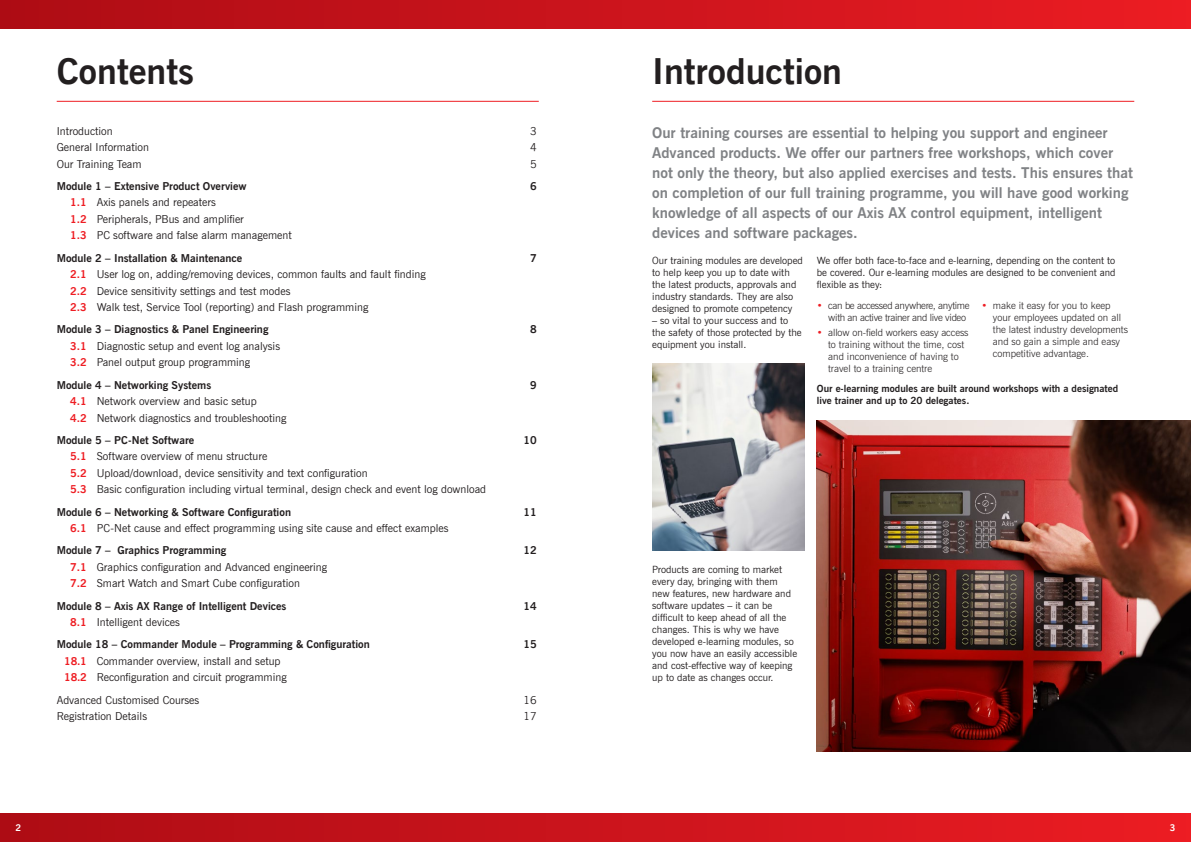
<style>
.page{position:relative;width:1191px;height:842px;background:#fff}
.page>*{position:absolute;margin:0;border:0;box-sizing:border-box;transform-origin:0 0}
.t1{font:700 36px "News Gothic BT";color:#231f20}
.t2{font:700 15px/20px "News Gothic BT";color:#808285}
.t3{font:11px "News Gothic BT";color:#231f20}
.t4{font:700 11px "News Gothic BT";color:#231f20}
.t5{font:10px/12px "News Gothic BT";color:#231f20}
.t6{font:300 10px/12px "News Gothic BT";color:#231f20}
.t7{font:700 10px/12px "News Gothic BT";color:#231f20}
.t8{font:300 10px/12px "News Gothic BT";letter-spacing:-.03em;color:#231f20}
.t9{font:700 9.4px "News Gothic BT";color:#fff}
.s1{font-weight:700;color:#ee1d23}
.s2{color:#ee1d23}
</style>
<div class="page">
<hr style="left:652px;top:101px;width:482px;height:1px;background:#ee1d23">
<hr style="left:57px;top:101px;width:482px;height:1px;background:#ee1d23">
<div style="left:0;top:814px;width:1191px;height:28px;background:linear-gradient(to right,#ad0c14,#eb1c23)"></div>
<img style="left:817px;top:420px;width:374px;height:332px">
<div style="left:0;top:0;width:1191px;height:28px;background:linear-gradient(to right,#ad0c14,#eb1c23)"></div>
<img style="left:652px;top:363px;width:153px;height:187px">
<p class="t1" style="left:57px;top:49px;width:139px">Contents</p>
<p class="t3" style="left:57px;top:124px;width:57px">Introduction</p>
<p class="t3" style="left:530px;top:124px;width:8px">3</p>
<p class="t3" style="left:57px;top:141px;width:94px">General Information</p>
<p class="t3" style="left:530px;top:141px;width:8px">4</p>
<p class="t3" style="left:57px;top:157px;width:86px">Our Training Team</p>
<p class="t3" style="left:530px;top:157px;width:8px">5</p>
<p class="t4" style="left:57px;top:179px;width:191px">Module 1 – Extensive Product Overview</p>
<p class="t4" style="left:530px;top:179px;width:8px">6</p>
<p class="t3" style="left:70px;top:196px;width:147px"><span class="s1">1.1</span> Axis panels and repeaters</p>
<p class="t3" style="left:70px;top:212px;width:175px"><span class="s1">1.2</span> Peripherals, PBus and amplifier</p>
<p class="t3" style="left:70px;top:229px;width:223px"><span class="s1">1.3</span> PC software and false alarm management</p>
<p class="t4" style="left:57px;top:251px;width:187px">Module 2 – Installation &amp; Maintenance</p>
<p class="t4" style="left:530px;top:251px;width:8px">7</p>
<p class="t3" style="left:70px;top:268px;width:357px"><span class="s1">2.1</span> User log on, adding/removing devices, common faults and fault finding</p>
<p class="t3" style="left:70px;top:284px;width:222px"><span class="s1">2.2</span> Device sensitivity settings and test modes</p>
<p class="t3" style="left:70px;top:301px;width:300px"><span class="s1">2.3</span> Walk test, Service Tool (reporting) and Flash programming</p>
<p class="t4" style="left:57px;top:323px;width:213px">Module 3 – Diagnostics &amp; Panel Engineering</p>
<p class="t4" style="left:530px;top:323px;width:8px">8</p>
<p class="t3" style="left:70px;top:339px;width:211px"><span class="s1">3.1</span> Diagnostic setup and event log analysis</p>
<p class="t3" style="left:70px;top:356px;width:182px"><span class="s1">3.2</span> Panel output group programming</p>
<p class="t4" style="left:57px;top:378px;width:156px">Module 4 – Networking Systems</p>
<p class="t4" style="left:530px;top:378px;width:8px">9</p>
<p class="t3" style="left:70px;top:395px;width:188px"><span class="s1">4.1</span> Network overview and basic setup</p>
<p class="t3" style="left:70px;top:411px;width:218px"><span class="s1">4.2</span> Network diagnostics and troubleshooting</p>
<p class="t4" style="left:57px;top:433px;width:139px">Module 5 – PC-Net Software</p>
<p class="t4" style="left:523px;top:433px;width:15px">10</p>
<p class="t3" style="left:70px;top:450px;width:199px"><span class="s1">5.1</span> Software overview of menu structure</p>
<p class="t3" style="left:70px;top:466px;width:299px"><span class="s1">5.2</span> Upload/download, device sensitivity and text configuration</p>
<p class="t3" style="left:70px;top:483px;width:418px"><span class="s1">5.3</span> Basic configuration including virtual terminal, design check and event log download</p>
<p class="t4" style="left:57px;top:505px;width:236px">Module 6 – Networking &amp; Software Configuration</p>
<p class="t4" style="left:523px;top:505px;width:15px">11</p>
<p class="t3" style="left:70px;top:522px;width:380px"><span class="s1">6.1</span> PC-Net cause and effect programming using site cause and effect examples</p>
<p class="t4" style="left:57px;top:544px;width:171px">Module 7 – Graphics Programming</p>
<p class="t4" style="left:523px;top:544px;width:15px">12</p>
<p class="t3" style="left:70px;top:560px;width:259px"><span class="s1">7.1</span> Graphics configuration and Advanced engineering</p>
<p class="t3" style="left:70px;top:577px;width:231px"><span class="s1">7.2</span> Smart Watch and Smart Cube configuration</p>
<p class="t4" style="left:57px;top:599px;width:231px">Module 8 – Axis AX Range of Intelligent Devices</p>
<p class="t4" style="left:523px;top:599px;width:15px">14</p>
<p class="t3" style="left:70px;top:615px;width:111px"><span class="s1">8.1</span> Intelligent devices</p>
<p class="t4" style="left:57px;top:638px;width:315px">Module 18 – Commander Module – Programming &amp; Configuration</p>
<p class="t4" style="left:523px;top:638px;width:15px">15</p>
<p class="t3" style="left:64px;top:654px;width:218px"><span class="s1">18.1</span> Commander overview, install and setup</p>
<p class="t3" style="left:64px;top:671px;width:224px"><span class="s1">18.2</span> Reconfiguration and circuit programming</p>
<p class="t3" style="left:57px;top:693px;width:144px">Advanced Customised Courses</p>
<p class="t3" style="left:523px;top:693px;width:15px">16</p>
<p class="t3" style="left:57px;top:709px;width:92px">Registration Details</p>
<p class="t3" style="left:523px;top:709px;width:15px">17</p>
<p class="t1" style="left:652px;top:49px;width:191px">Introduction</p>
<p class="t2" style="left:652px;top:123px;width:482px">Our training courses are essential to helping you support and engineer Advanced products. We offer our partners free workshops, which cover not only the theory, but also applied exercises and tests. This ensures that on completion of our full training programme, you will have good working knowledge of all aspects of our Axis AX control equipment, intelligent devices and software packages.</p>
<p class="t5" style="left:652px;top:255px;width:152px">Our training modules are developed to help keep you up to date with the latest products, approvals and industry standards. They are also designed to promote competency</p>
<p class="t5" style="left:652px;top:315px;width:151px">– so vital to your success and to the safety of those protected by the equipment you install.</p>
<p class="t5" style="left:817px;top:255px;width:300px;text-align:justify">We offer both face-to-face and e-learning, depending on the content to be covered. Our e-learning modules are designed to be convenient and flexible as they:</p>
<p class="t8" style="left:828px;top:299px;width:143px;text-indent:-11px"><span class="s2">•</span> can be accessed anywhere, anytime with an active trainer and live video</p>
<p class="t6" style="left:828px;top:326px;width:142px;text-indent:-11px"><span class="s2">•</span> allow on-field workers easy access to training without the time, cost and inconvenience of having to travel to a training centre</p>
<p class="t6" style="left:993px;top:299px;width:137px;text-indent:-11px"><span class="s2">•</span> make it easy for you to keep your employees updated on all the latest industry developments and so gain a simple and easy competitive advantage.</p>
<p class="t7" style="left:817px;top:382px;width:303px">Our e-learning modules are built around workshops with a designated live trainer and up to 20 delegates.</p>
<p class="t5" style="left:652px;top:563px;width:146px">Products are coming to market every day, bringing with them new features, new hardware and software updates – it can be difficult to keep ahead of all the changes. This is why we have developed e-learning modules, so you now have an easily accessible and cost-effective way of keeping up to date as changes occur.</p>
<p class="t9" style="left:15px;top:822px;width:7px">2</p>
<p class="t9" style="left:1169px;top:822px;width:7px">3</p>
</div>
